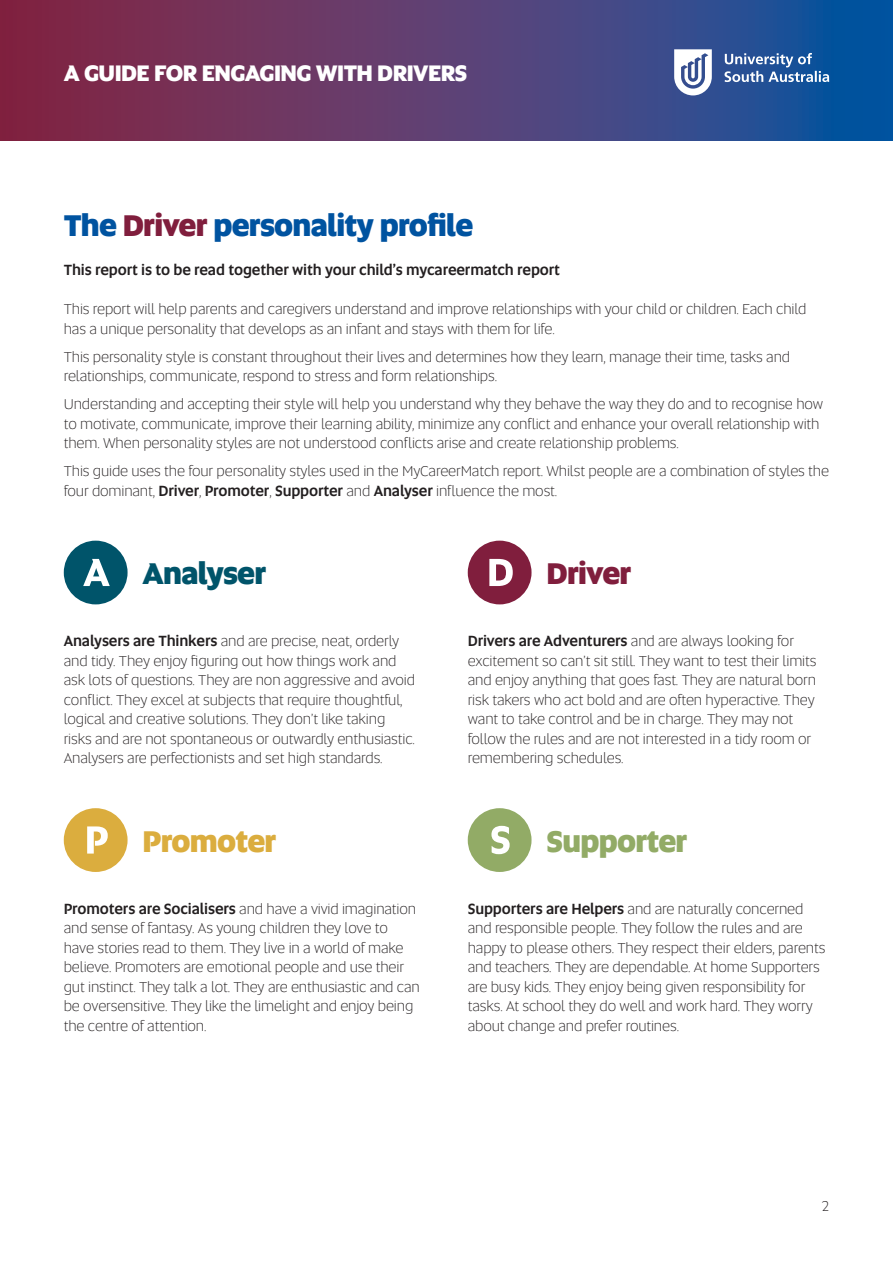
<style>
.page{position:relative;width:893px;height:1263px;background:#fff}
.page>*{position:absolute;margin:0;border:0;box-sizing:border-box;transform-origin:0 0}
.t1{font:800 30px "Altis Uni SA";letter-spacing:-.025em;color:#0053a0}
.t2{font:800 30px "Altis Uni SA";letter-spacing:-.025em;color:#92ab66}
.t3{font:800 30px "Altis Uni SA";letter-spacing:-.025em;color:#dbad3e}
.t4{font:800 30px "Altis Uni SA";letter-spacing:-.025em;color:#00546a}
.t5{font:800 30px "Altis Uni SA";letter-spacing:-.025em;color:#801e3d}
.t6{font:800 22.5px "Altis Uni SA";letter-spacing:-.025em;color:#fff}
.t7{font:300 15px/19.5px "Altis Uni SA";letter-spacing:-.01em;color:#231f20}
.t8{font:500 15px "Altis Uni SA";letter-spacing:-.01em;color:#231f20}
.s1{color:#801e3d}
.s2{font-weight:500}
</style>
<div class="page">
<svg style="left:0;top:0;width:893px;height:140px;background:#543e71"></svg>
<svg style="left:724px;top:53px;width:105px;height:29px;background:#557cb1"></svg>
<svg style="left:674px;top:49px;width:38px;height:46px"></svg>
<div style="left:64px;top:541px;width:64px;height:63px;background:#00546a;border-radius:50%"></div>
<svg style="left:83px;top:559px;width:27px;height:27px"></svg>
<div style="left:468px;top:808px;width:63px;height:64px;background:#92ab66;border-radius:50%"></div>
<svg style="left:491px;top:826px;width:19px;height:28px"></svg>
<div style="left:468px;top:541px;width:63px;height:63px;background:#801e3d;border-radius:50%"></div>
<svg style="left:489px;top:559px;width:24px;height:27px"></svg>
<div style="left:64px;top:808px;width:64px;height:64px;background:#dbad3e;border-radius:50%"></div>
<svg style="left:87px;top:826px;width:21px;height:27px"></svg>
<h2 class="t6" style="left:64px;top:56px;width:405px">A GUIDE FOR ENGAGING WITH DRIVERS</h2>
<h1 class="t1" style="left:64px;top:203px;width:411px">The <span class="s1">Driver</span> personality profile</h1>
<p class="t8" style="left:64px;top:259px;width:498px">This report is to be read together with your child’s mycareermatch report</p>
<p class="t7" style="left:64px;top:299px;width:744px">This report will help parents and caregivers understand and improve relationships with your child or children. Each child has a unique personality that develops as an infant and stays with them for life.</p>
<p class="t7" style="left:64px;top:346px;width:728px">This personality style is constant throughout their lives and determines how they learn, manage their time, tasks and relationships, communicate, respond to stress and form relationships.</p>
<p class="t7" style="left:64px;top:394px;width:761px">Understanding and accepting their style will help you understand why they behave the way they do and to recognise how to motivate, communicate, improve their learning ability, minimize any conflict and enhance your overall relationship with them. When personality styles are not understood conflicts arise and create relationship problems.</p>
<p class="t7" style="left:64px;top:461px;width:767px">This guide uses the four personality styles used in the MyCareerMatch report. Whilst people are a combination of styles the four dominant, <span class="s2">Driver</span>, <span class="s2">Promoter</span>, <span class="s2">Supporter</span> and <span class="s2">Analyser</span> influence the most.</p>
<h1 class="t4" style="left:143px;top:551px;width:125px">Analyser</h1>
<p class="t7" style="left:64px;top:631px;width:353px"><span class="s2">Analysers are Thinkers</span> and are precise, neat, orderly and tidy. They enjoy figuring out how things work and ask lots of questions. They are non aggressive and avoid conflict. They excel at subjects that require thoughtful, logical and creative solutions. They don’t like taking risks and are not spontaneous or outwardly enthusiastic.<br>Analysers are perfectionists and set high standards.</p>
<h1 class="t5" style="left:546px;top:551px;width:86px">Driver</h1>
<p class="t7" style="left:468px;top:631px;width:350px"><span class="s2">Drivers are Adventurers</span> and are always looking for excitement so can’t sit still. They want to test their limits and enjoy anything that goes fast. They are natural born risk takers who act bold and are often hyperactive. They want to take control and be in charge. They may not follow the rules and are not interested in a tidy room or remembering schedules.</p>
<h1 class="t3" style="left:143px;top:818px;width:135px">Promoter</h1>
<h1 class="t2" style="left:546px;top:818px;width:142px">Supporter</h1>
<p class="t7" style="left:64px;top:898px;width:358px"><span class="s2">Promoters are Socialisers</span> and have a vivid imagination and sense of fantasy. As young children they love to have stories read to them. They live in a world of make believe. Promoters are emotional people and use their gut instinct. They talk a lot. They are enthusiastic and can be oversensitive. They like the limelight and enjoy being the centre of attention.</p>
<p class="t7" style="left:468px;top:898px;width:359px"><span class="s2">Supporters are Helpers</span> and are naturally concerned and responsible people. They follow the rules and are happy to please others. They respect their elders, parents and teachers. They are dependable. At home Supporters are busy kids. They enjoy being given responsibility for tasks. At school they do well and work hard. They worry about change and prefer routines.</p>
<p class="t7" style="left:822px;top:1196px;width:9px">2</p>
</div>
